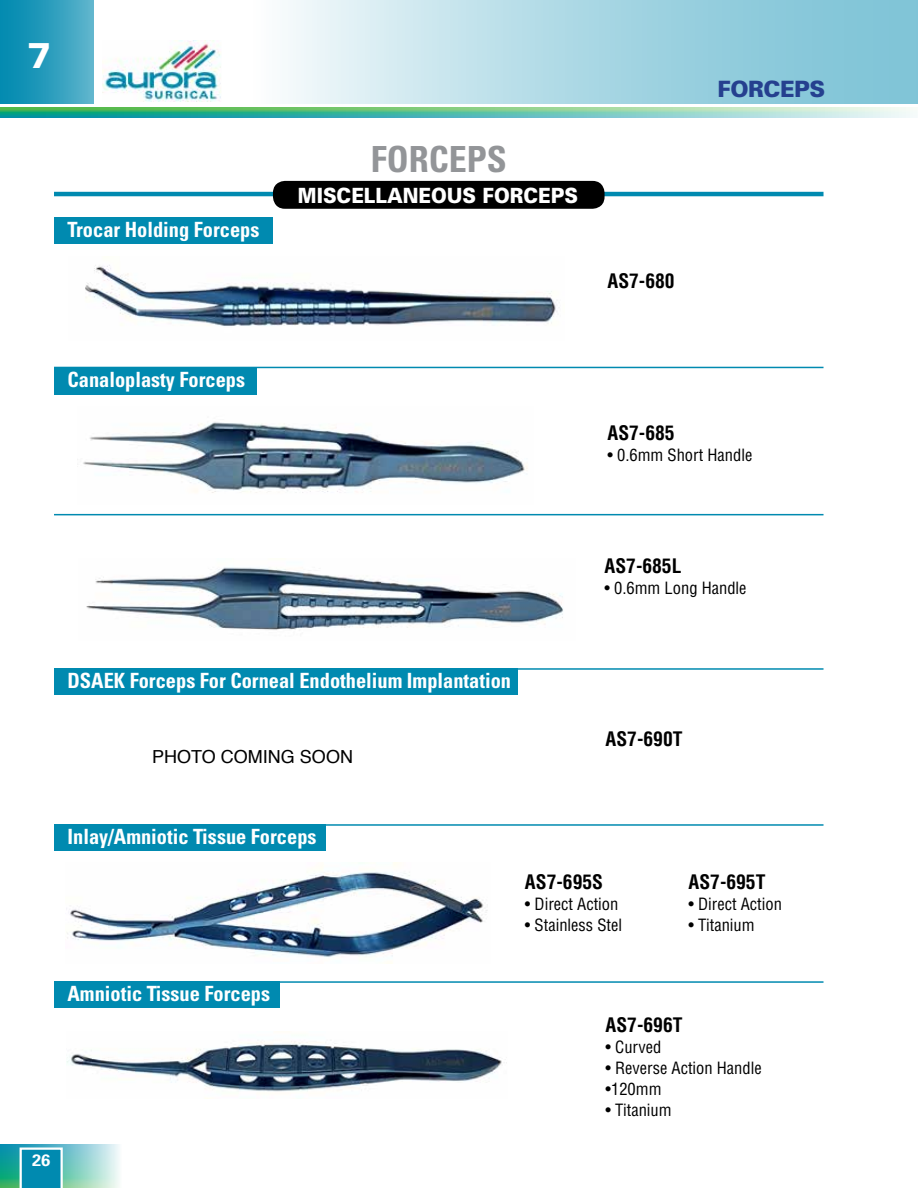
<style>
.page{position:relative;width:918px;height:1188px;background:#fff}
.page>*{position:absolute;margin:0;border:0;box-sizing:border-box;transform-origin:0 0}
.t1{font:700 condensed 36px "Univers";color:#939598}
.t2{font:900 36px "Univers";color:#fff}
.t3{font:900 22.5px "Univers";letter-spacing:-.02em;color:#25408f}
.t4{font:700 condensed 21px "Univers";color:#fff}
.t5{font:900 21px "Univers";color:#fff;scale:.9 1}
.t6{font:700 condensed 19.5px "Helvetica";color:#000}
.t7{font:18px "Helvetica";color:#000}
.t8{font:condensed 16.5px "Helvetica";color:#000}
.t9{font:700 16.5px "Univers";color:#fff}
</style>
<div class="page">
<svg style="left:0;top:1145px;width:119px;height:43px;background:#82ccc2"></svg>
<svg style="left:0;top:0;width:94px;height:104px;background:#2a9dbc"></svg>
<svg style="left:20px;top:1148px;width:43px;height:40px;background:#2299ba"></svg>
<div style="left:253px;top:0;width:665px;height:104px;background:linear-gradient(to right,#f1f8fa,#71bdd2)"></div>
<img style="left:102px;top:41px;width:119px;height:60px">
<svg style="left:0;top:107px;width:913px;height:11px;background:#71c6a6"></svg>
<img style="left:66px;top:862px;width:422px;height:101px">
<img style="left:66px;top:1041px;width:441px;height:58px">
<hr style="left:54px;top:668px;width:770px;height:2px;background:#008ab0">
<div style="left:54px;top:668px;width:463px;height:27px;background:#008ab0"></div>
<hr style="left:54px;top:824px;width:770px;height:2px;background:#008ab0">
<hr style="left:54px;top:981px;width:770px;height:2px;background:#008ab0">
<div style="left:54px;top:824px;width:271px;height:27px;background:#008ab0"></div>
<div style="left:54px;top:981px;width:226px;height:27px;background:#008ab0"></div>
<hr style="left:54px;top:367px;width:770px;height:1px;background:#008ab0">
<div style="left:54px;top:368px;width:203px;height:27px;background:#008ab0"></div>
<hr style="left:54px;top:514px;width:770px;height:1px;background:#008ab0">
<div style="left:54px;top:217px;width:219px;height:27px;background:#008ab0"></div>
<hr style="left:54px;top:192px;width:770px;height:4px;background:#008ab0">
<div style="left:273px;top:181px;width:332px;height:28px;background:#000;border-radius:12px"></div>
<img style="left:83px;top:422px;width:445px;height:71px">
<img style="left:86px;top:567px;width:477px;height:63px">
<img style="left:85px;top:265px;width:472px;height:61px">
<p class="t2" style="left:27px;top:33px;width:26px">7</p>
<p class="t4" style="left:68px;top:216px;width:193px">Trocar Holding Forceps</p>
<p class="t4" style="left:68px;top:367px;width:179px">Canaloplasty Forceps</p>
<p class="t1" style="left:371px;top:138px;width:138px">FORCEPS</p>
<p class="t5" style="left:298px;top:183px;width:89px">MISCELLAN</p>
<p class="t5" style="left:419px;top:183px;width:101px">EOUS FORCEPS</p>
<p class="t6" style="left:608px;top:269px;width:69px">AS7-680</p>
<p class="t3" style="left:718px;top:75px;width:109px">FORCEPS</p>
<p class="t6" style="left:608px;top:421px;width:69px">AS7-685</p>
<p class="t8" style="left:608px;top:444px;width:146px">• 0.6mm Short Handle</p>
<p class="t6" style="left:605px;top:554px;width:78px">AS7-685L</p>
<p class="t8" style="left:605px;top:578px;width:144px">• 0.6mm Long Handle</p>
<p class="t4" style="left:68px;top:668px;width:445px">DSAEK Forceps For Corneal Endothelium Implantation</p>
<p class="t7" style="left:152px;top:743px;width:202px">PHOTO COMING SOON</p>
<p class="t6" style="left:606px;top:727px;width:78px">AS7-690T</p>
<p class="t4" style="left:68px;top:824px;width:251px">Inlay/Amniotic Tissue Forceps</p>
<p class="t4" style="left:68px;top:981px;width:204px">Amniotic Tissue Forceps</p>
<p class="t9" style="left:32px;top:1150px;width:20px">26</p>
<p class="t6" style="left:525px;top:870px;width:80px">AS7-695S</p>
<p class="t8" style="left:525px;top:893px;width:95px">• Direct Action</p>
<p class="t8" style="left:525px;top:914px;width:99px">• Stainless Stel</p>
<p class="t6" style="left:689px;top:870px;width:78px">AS7-695T</p>
<p class="t8" style="left:689px;top:893px;width:95px">• Direct Action</p>
<p class="t8" style="left:689px;top:914px;width:68px">• Titanium</p>
<p class="t6" style="left:606px;top:1013px;width:78px">AS7-696T</p>
<p class="t8" style="left:606px;top:1036px;width:57px">• Curved</p>
<p class="t8" style="left:606px;top:1057px;width:158px">• Reverse Action Handle</p>
<p class="t8" style="left:606px;top:1078px;width:57px">•120mm</p>
<p class="t8" style="left:606px;top:1099px;width:68px">• Titanium</p>
</div>
